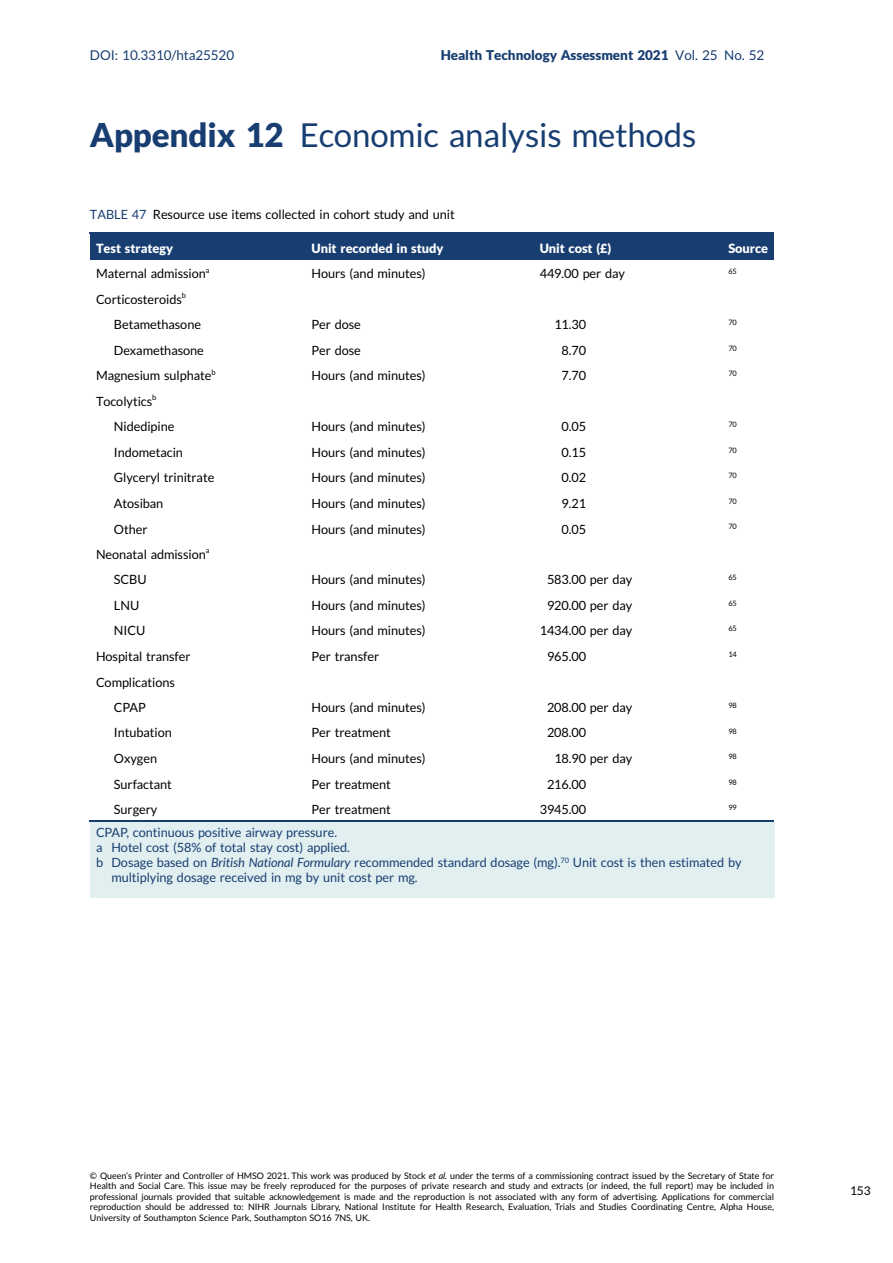
<style>
.page{position:relative;width:893px;height:1263px;background:#fff}
.page>*{position:absolute;margin:0;border:0;box-sizing:border-box;transform-origin:0 0}
.t1{font:33px "Adv T Ta 9 c 1 b 374";color:#183e71}
.t2{font:13.5px "Adv T Tfac 587 ca.B";color:#183e71}
.t3{font:13.5px "Adv T Ta 9 c 1 b 374";color:#183e71}
.t4{font:12.75px/25.5px "Adv T Ta 9 c 1 b 374";color:#000}
.t5{font:12.75px "Adv T Ta 9 c 1 b 374";color:#183e71}
.t6{font:12.75px "Adv T Tfac 587 ca.B";color:#fff}
.t7{font:12px "Adv T Ta 9 c 1 b 374";color:#000}
.t8{font:9px/10.5px "Adv T Ta 9 c 1 b 374";color:#000;text-align:justify}
.t9{font:7.5px "Adv T Ta 9 c 1 b 374";color:#000}
.s1{font-family:"Adv T Ta 9 c 1 b 374"}
.s2{font-family:"Adv T Tfac 587 ca.B"}
.s3{color:#183e71}
.s4{font-family:"Adv T Teb 5 f 0 e 55.I"}
.s5{font-style:inherit}
</style>
<div class="page">
<div style="left:90px;top:233px;width:222px;height:27px;background:#183e71"></div>
<div style="left:215px;top:233px;width:325px;height:27px;background:#183e71"></div>
<div style="left:444px;top:233px;width:284px;height:27px;background:#183e71"></div>
<div style="left:632px;top:233px;width:142px;height:27px;background:#183e71"></div>
<hr style="left:90px;top:232px;width:684px;height:2px;background:#183e71">
<hr style="left:90px;top:821px;width:684px;height:1px;background:#183e71">
<div style="left:90px;top:822px;width:684px;height:31px;background:#e1eff0"></div>
<div style="left:90px;top:852px;width:684px;height:46px;background:#e1eff0"></div>
<p class="t3" style="left:90px;top:50px;width:146px">DOI: 10.3310/hta25520</p>
<p class="t2" style="left:441px;top:50px;width:325px">Health Technology Assessment 2021 <span class="s1">Vol. 25 No. 52</span></p>
<h1 class="t1" style="left:90px;top:123px;width:608px"><span class="s2">Appendix 12</span> Economic analysis methods</h1>
<p class="t4" style="left:90px;top:202px;width:366px"><span class="s3">TABLE 47</span> Resource use items collected in cohort study and unit</p>
<p class="t6" style="left:96px;top:243px;width:79px">Test strategy</p>
<p class="t6" style="left:312px;top:243px;width:133px">Unit recorded in study</p>
<p class="t6" style="left:540px;top:243px;width:73px">Unit cost (£)</p>
<p class="t6" style="left:728px;top:243px;width:41px">Source</p>
<p class="t4" style="left:96px;top:262px;width:115px">Maternal admission<sup>a</sup></p>
<p class="t4" style="left:312px;top:262px;width:116px">Hours (and minutes)</p>
<p class="t4" style="left:540px;top:262px;width:87px">449.00 per day</p>
<p class="t9" style="left:728px;top:269px;width:10px">65</p>
<p class="t4" style="left:114px;top:288px;width:89px;text-indent:-18px">Corticosteroids<sup>b<br></sup>Betamethasone</p>
<p class="t4" style="left:312px;top:313px;width:51px">Per dose</p>
<p class="t4" style="left:554px;top:313px;width:33px">11.30</p>
<p class="t9" style="left:728px;top:320px;width:10px">70</p>
<p class="t4" style="left:114px;top:339px;width:91px">Dexamethasone</p>
<p class="t4" style="left:312px;top:339px;width:51px">Per dose</p>
<p class="t4" style="left:562px;top:339px;width:26px">8.70</p>
<p class="t9" style="left:728px;top:345px;width:10px">70</p>
<p class="t4" style="left:96px;top:364px;width:121px">Magnesium sulphate<sup>b</sup></p>
<p class="t4" style="left:312px;top:364px;width:116px">Hours (and minutes)</p>
<p class="t4" style="left:562px;top:364px;width:26px">7.70</p>
<p class="t9" style="left:728px;top:371px;width:10px">70</p>
<p class="t4" style="left:114px;top:390px;width:62px;text-indent:-18px">Tocolytics<sup>b<br></sup>Nidedipine</p>
<p class="t4" style="left:312px;top:415px;width:116px">Hours (and minutes)</p>
<p class="t4" style="left:562px;top:415px;width:26px">0.05</p>
<p class="t9" style="left:728px;top:422px;width:10px">70</p>
<p class="t4" style="left:114px;top:441px;width:71px">Indometacin</p>
<p class="t4" style="left:312px;top:441px;width:116px">Hours (and minutes)</p>
<p class="t4" style="left:562px;top:441px;width:26px">0.15</p>
<p class="t9" style="left:728px;top:447px;width:10px">70</p>
<p class="t4" style="left:114px;top:466px;width:102px">Glyceryl trinitrate</p>
<p class="t4" style="left:312px;top:466px;width:116px">Hours (and minutes)</p>
<p class="t4" style="left:562px;top:466px;width:26px">0.02</p>
<p class="t9" style="left:728px;top:473px;width:10px">70</p>
<p class="t4" style="left:114px;top:492px;width:51px">Atosiban</p>
<p class="t4" style="left:312px;top:492px;width:116px">Hours (and minutes)</p>
<p class="t4" style="left:562px;top:492px;width:26px">9.21</p>
<p class="t9" style="left:728px;top:498px;width:10px">70</p>
<p class="t4" style="left:114px;top:517px;width:35px">Other</p>
<p class="t4" style="left:312px;top:517px;width:116px">Hours (and minutes)</p>
<p class="t4" style="left:562px;top:517px;width:26px">0.05</p>
<p class="t9" style="left:728px;top:524px;width:10px">70</p>
<p class="t4" style="left:114px;top:543px;width:97px;text-indent:-18px">Neonatal admission<sup>a<br></sup>SCBU</p>
<p class="t4" style="left:312px;top:568px;width:116px">Hours (and minutes)</p>
<p class="t4" style="left:547px;top:568px;width:87px">583.00 per day</p>
<p class="t9" style="left:728px;top:575px;width:10px">65</p>
<p class="t4" style="left:114px;top:594px;width:27px">LNU</p>
<p class="t4" style="left:312px;top:594px;width:116px">Hours (and minutes)</p>
<p class="t4" style="left:547px;top:594px;width:87px">920.00 per day</p>
<p class="t9" style="left:728px;top:600px;width:10px">65</p>
<p class="t4" style="left:114px;top:619px;width:33px">NICU</p>
<p class="t4" style="left:312px;top:619px;width:116px">Hours (and minutes)</p>
<p class="t4" style="left:540px;top:619px;width:94px">1434.00 per day</p>
<p class="t9" style="left:728px;top:626px;width:10px">65</p>
<p class="t4" style="left:96px;top:645px;width:96px">Hospital transfer</p>
<p class="t4" style="left:312px;top:645px;width:69px">Per transfer</p>
<p class="t4" style="left:547px;top:645px;width:41px">965.00</p>
<p class="t9" style="left:728px;top:651px;width:10px">14</p>
<p class="t4" style="left:114px;top:670px;width:62px;text-indent:-18px">Complications<br>CPAP</p>
<p class="t4" style="left:312px;top:696px;width:116px">Hours (and minutes)</p>
<p class="t4" style="left:547px;top:696px;width:87px">208.00 per day</p>
<p class="t9" style="left:728px;top:702px;width:10px">98</p>
<p class="t4" style="left:114px;top:721px;width:59px">Intubation</p>
<p class="t4" style="left:312px;top:721px;width:81px">Per treatment</p>
<p class="t4" style="left:547px;top:721px;width:41px">208.00</p>
<p class="t9" style="left:728px;top:728px;width:10px">98</p>
<p class="t4" style="left:114px;top:747px;width:45px">Oxygen</p>
<p class="t4" style="left:312px;top:747px;width:116px">Hours (and minutes)</p>
<p class="t4" style="left:554px;top:747px;width:80px">18.90 per day</p>
<p class="t9" style="left:728px;top:753px;width:10px">98</p>
<p class="t4" style="left:114px;top:772px;width:59px">Surfactant</p>
<p class="t4" style="left:312px;top:772px;width:81px">Per treatment</p>
<p class="t4" style="left:547px;top:772px;width:41px">216.00</p>
<p class="t9" style="left:728px;top:779px;width:10px">98</p>
<p class="t4" style="left:114px;top:798px;width:45px">Surgery</p>
<p class="t4" style="left:312px;top:798px;width:81px">Per treatment</p>
<p class="t4" style="left:540px;top:798px;width:48px">3945.00</p>
<p class="t9" style="left:728px;top:804px;width:10px">99</p>
<p class="t5" style="left:96px;top:828px;width:242px">CPAP, continuous positive airway pressure.</p>
<p class="t5" style="left:96px;top:843px;width:255px">a Hotel cost (58% of total stay cost) applied.</p>
<p class="t5" style="left:96px;top:858px;width:647px">b Dosage based on <span class="s4">British National Formulary</span> recommended standard dosage (mg).<sup>70</sup> Unit cost is then estimated by</p>
<p class="t5" style="left:111px;top:873px;width:308px">multiplying dosage received in mg by unit cost per mg.</p>
<p class="t8" style="left:90px;top:1171px;width:686px">© Queen<span class="s5">’</span>s Printer and Controller of HMSO 2021. This work was produced by Stock <span class="s4">et al.</span> under the terms of a commissioning contract issued by the Secretary of State for Health and Social Care. This issue may be freely reproduced for the purposes of private research and study and extracts (or indeed, the full report) may be included in professional journals provided that suitable acknowledgement is made and the reproduction is not associated with any form of advertising. Applications for commercial reproduction should be addressed to: NIHR Journals Library, National Institute for Health Research, Evaluation, Trials and Studies Coordinating Centre, Alpha House, University of Southampton Science Park, Southampton SO16 7NS, UK.</p>
<p class="t7" style="left:850px;top:1186px;width:22px">153</p>
</div>
